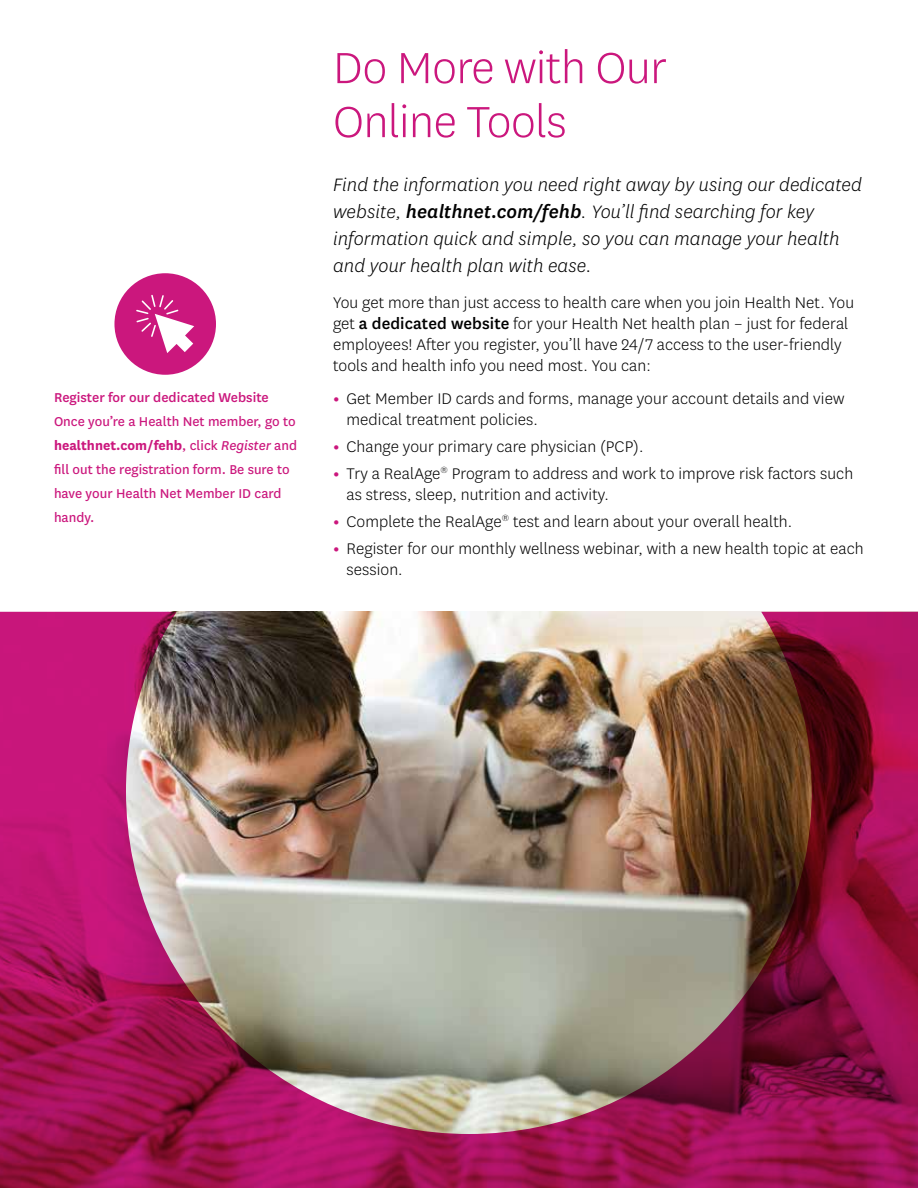
<style>
.page{position:relative;width:918px;height:1188px;background:#fff}
.page>*{position:absolute;margin:0;border:0;box-sizing:border-box;transform-origin:0 0}
.t1{font:300 51px/54px "Centene Sans";letter-spacing:-.01em;color:#cb177d}
.t2{font:italic 300 21px/27px "Centene Sans";letter-spacing:.005em;color:#000}
.t3{font:300 18px/21px "Centene Sans";letter-spacing:.005em;color:#000}
.t4{font:15px/24px "Centene Sans";color:#cb177d}
.t5{font:500 15px "Centene Sans";color:#cb177d}
.s1{font-weight:700}
.s2{font-style:italic}
.s3{font-weight:500}
.s4{font-weight:700;color:#cb177d}
</style>
<div class="page">
<div style="left:114px;top:273px;width:102px;height:102px;background:#cb177d;border-radius:50%"></div>
<svg style="left:136px;top:295px;width:58px;height:58px"></svg>
<img style="left:0;top:612px;width:918px;height:576px">
<p class="t5" style="left:54px;top:387px;width:216px">Register for our dedicated Website</p>
<p class="t4" style="left:54px;top:408px;width:245px">Once you’re a Health Net member, go to <span class="s1">healthnet.com/fehb</span>, click <span class="s2">Register</span> and fill out the registration form. Be sure to have your Health Net Member ID card handy.</p>
<h2 class="t1" style="left:333px;top:39px;width:336px">Do More with Our<br>Online Tools</h2>
<p class="t2" style="left:333px;top:171px;width:530px">Find the information you need right away by using our dedicated website, <span class="s3">healthnet.com/fehb</span>. You’ll find searching for key information quick and simple, so you can manage your health and your health plan with ease.</p>
<p class="t3" style="left:333px;top:292px;width:523px">You get more than just access to health care when you join Health Net. You get <span class="s3">a dedicated website</span> for your Health Net health plan – just for federal employees! After you register, you’ll have 24/7 access to the user-friendly tools and health info you need most. You can:</p>
<p class="t3" style="left:346px;top:388px;width:499px;text-indent:-14px"><span class="s4">•</span> Get Member ID cards and forms, manage your account details and view medical treatment policies.</p>
<p class="t3" style="left:333px;top:436px;width:312px"><span class="s4">•</span> Change your primary care physician (PCP).</p>
<p class="t3" style="left:347px;top:463px;width:508px;text-indent:-14px"><span class="s4">•</span> Try a RealAge<sup>®</sup> Program to address and work to improve risk factors such as stress, sleep, nutrition and activity.</p>
<p class="t3" style="left:333px;top:511px;width:461px"><span class="s4">•</span> Complete the RealAge<sup>®</sup> test and learn about your overall health.</p>
<p class="t3" style="left:347px;top:538px;width:519px;text-indent:-14px"><span class="s4">•</span> Register for our monthly wellness webinar, with a new health topic at each session.</p>
</div>
